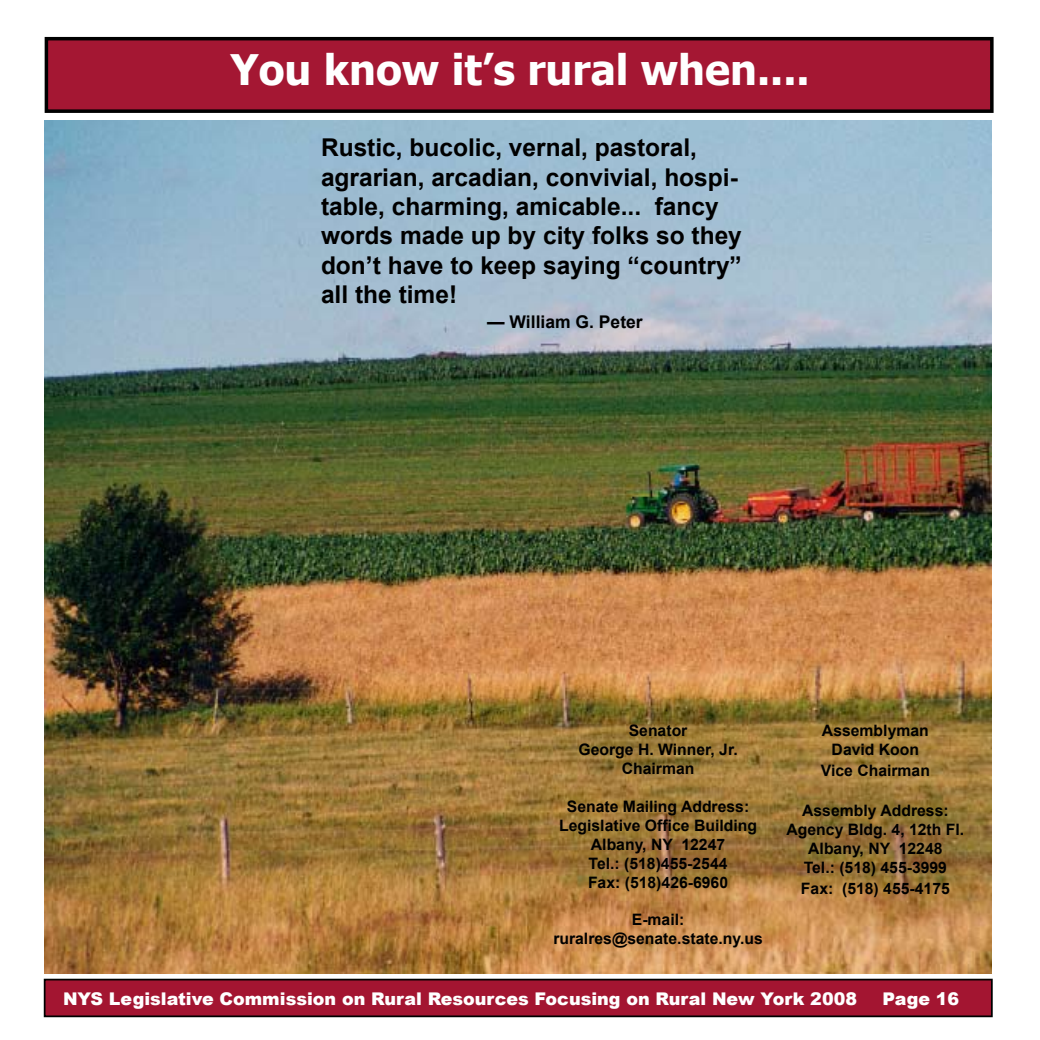
<style>
.page{position:relative;width:1040px;height:1040px;background:#fff}
.page>*{position:absolute;margin:0;border:0;box-sizing:border-box;transform-origin:0 0}
.t1{font:700 42px "Tahoma";color:#fff}
.t2{font:700 24.5px/29.4px "Arial";color:#000}
.t3{font:900 17.5px "Arial";color:#fff}
.t4{font:700 17.5px "Arial";color:#000}
.t5{font:700 15.75px/18.9px "Arial";color:#000;text-align:center}
</style>
<div class="page">
<div style="left:46px;top:39px;width:945px;height:72px;background:#a41733"></div>
<div style="left:45px;top:37px;width:948px;height:76px;border:4px solid #000"></div>
<div style="left:45px;top:979px;width:946px;height:37px;background:#a31531"></div>
<div style="left:44px;top:978px;width:948px;height:39px;border:2px solid #000"></div>
<img style="left:45px;top:121px;width:946px;height:852px">
<h1 class="t1" style="left:230px;top:41px;width:580px">You know it’s rural when....</h1>
<h2 class="t2" style="left:321px;top:134px;width:422px">Rustic, bucolic, vernal, pastoral, agrarian, arcadian, convivial, hospi&shy;table, charming, amicable... fancy words made up by city folks so they don’t have to keep saying “country” all the time!</h2>
<p class="t4" style="left:487px;top:311px;width:157px">— William G. Peter</p>
<p class="t5" style="left:578px;top:722px;width:161px">Senator<br>George H. Winner, Jr.<br>Chairman</p>
<p class="t5" style="left:559px;top:797px;width:199px">Senate Mailing Address:<br>Legislative Office Building<br>Albany, NY 12247<br>Tel.: (518)455-2544<br>Fax: (518)426-6960</p>
<p class="t5" style="left:553px;top:911px;width:211px">E-mail: ruralres@senate.state.ny.us</p>
<p class="t5" style="left:822px;top:722px;width:108px">Assemblyman<br>David Koon</p>
<p class="t5" style="left:820px;top:761px;width:111px">Vice Chairman</p>
<p class="t5" style="left:786px;top:801px;width:179px">Assembly Address:<br>Agency Bldg. 4, 12th Fl.<br>Albany, NY 12248<br>Tel.: (518) 455-3999</p>
<p class="t5" style="left:801px;top:879px;width:150px">Fax: (518) 455-4175</p>
<p class="t3" style="left:63px;top:988px;width:795px">NYS Legislative Commission on Rural Resources Focusing on Rural New York 2008</p>
<p class="t3" style="left:882px;top:988px;width:77px">Page 16</p>
</div>
